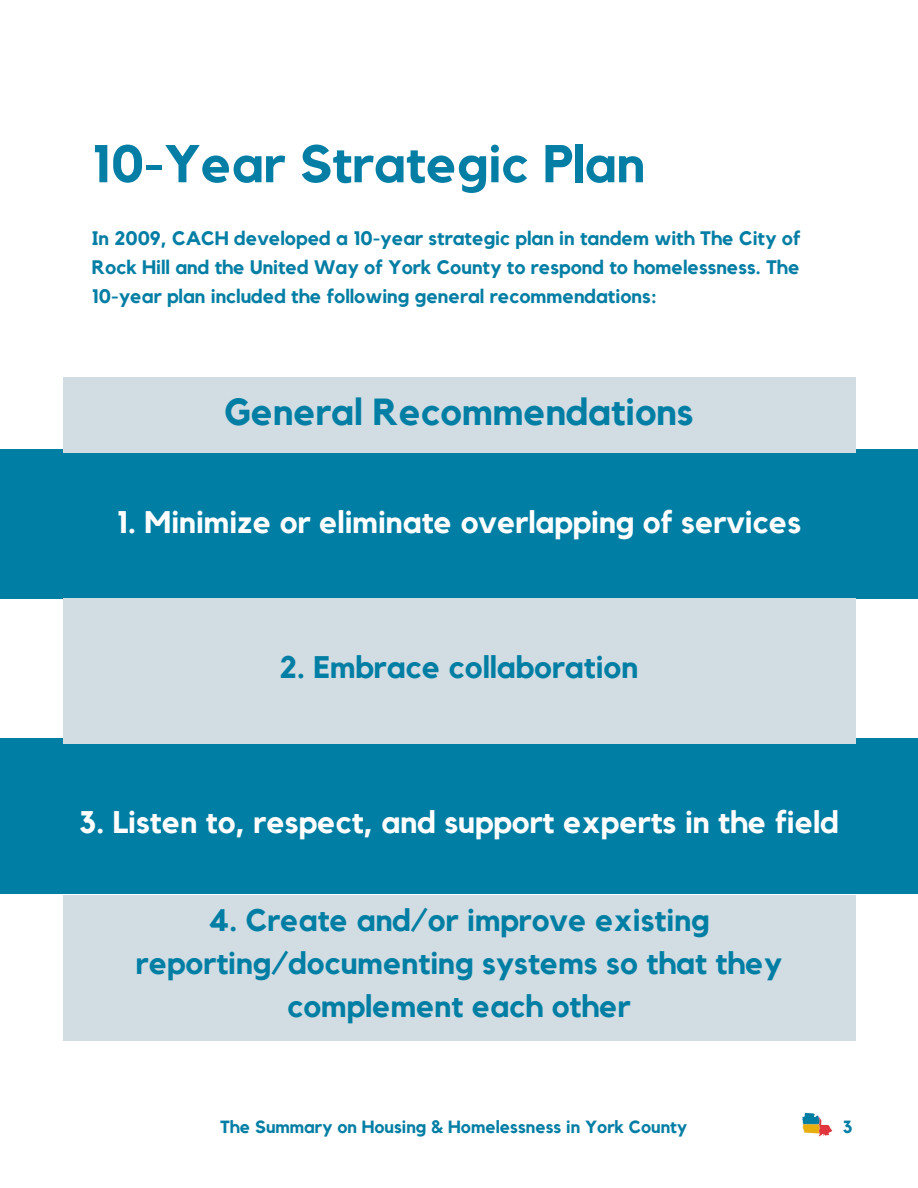
<style>
.page{position:relative;width:918px;height:1188px;background:#fff}
.page>*{position:absolute;margin:0;border:0;box-sizing:border-box;transform-origin:0 0}
.t1{font:700 52.5px "Kollektif";color:#047ea4}
.t2{font:700 37.65px "Kollektif";color:#017ea4}
.t3{font:700 31.2px/42.8px "Kollektif";color:#017ea4;text-align:center}
.t4{font:700 31.2px "Kollektif";color:#fff}
.t5{font:700 19.5px/29.2px "Kollektif";color:#047ea4;text-align:justify}
.t6{font:700 17.55px "Kollektif";color:#047ea4}
</style>
<div class="page">
<div style="left:0;top:449px;width:918px;height:150px;background:#017ea4"></div>
<div style="left:0;top:738px;width:918px;height:156px;background:#017ea4"></div>
<div style="left:63px;top:377px;width:792px;height:76px;background:#d2dde3"></div>
<div style="left:63px;top:598px;width:792px;height:145px;background:#d2dde3"></div>
<div style="left:63px;top:895px;width:792px;height:145px;background:#d2dde3"></div>
<img style="left:802px;top:1112px;width:31px;height:25px">
<p class="t1" style="left:92px;top:140px;width:555px">10-Year Strategic Plan</p>
<p class="t5" style="left:92px;top:224px;width:710px">In 2009, CACH developed a 10-year strategic plan in tandem with The City of Rock Hill and the United Way of York County to respond to homelessness. The 10-year plan included the following general recommendations:</p>
<p class="t2" style="left:224px;top:394px;width:471px">General Recommendations</p>
<p class="t4" style="left:117px;top:508px;width:686px">1. Minimize or eliminate overlapping of services</p>
<p class="t3" style="left:280px;top:647px;width:360px">2. Embrace collaboration</p>
<p class="t4" style="left:79px;top:808px;width:761px">3. Listen to, respect, and support experts in the field</p>
<p class="t3" style="left:136px;top:900px;width:648px">4. Create and/or improve existing reporting/documenting systems so that they complement each other</p>
<p class="t6" style="left:220px;top:1119px;width:469px">The Summary on Housing &amp; Homelessness in York County</p>
<p class="t6" style="left:843px;top:1119px;width:11px">3</p>
</div>
